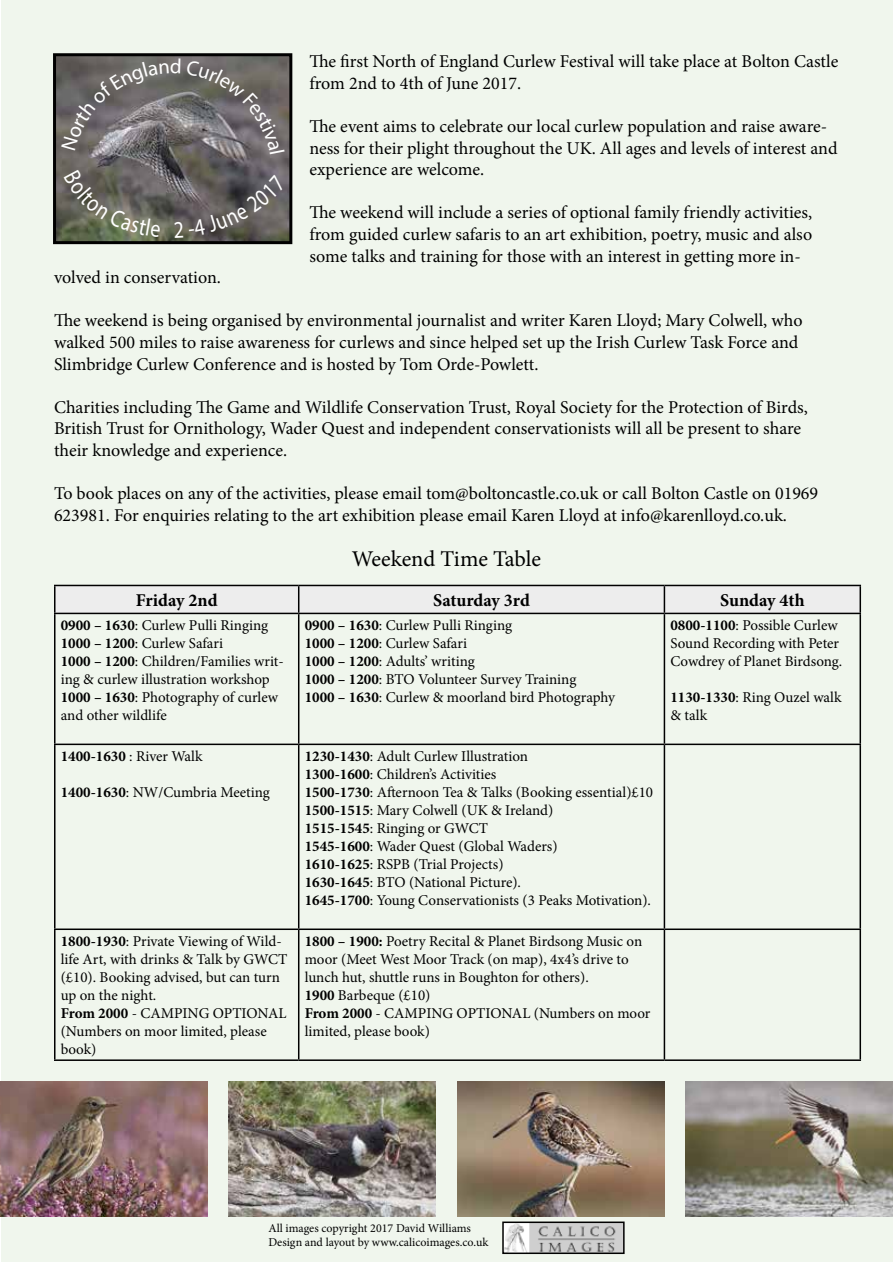
<style>
.page{position:relative;width:893px;height:1263px;background:#fff}
.page>*{position:absolute;margin:0;border:0;box-sizing:border-box;transform-origin:0 0}
.t1{font:22.5px "Minion Pro";letter-spacing:-.005em;color:#000}
.t2{font:18px/21.6px "Minion Pro";color:#000}
.t3{font:700 18px "Minion Pro";color:#000}
.t4{font:15px/18px "Minion Pro";color:#000}
.t5{font:12px/14.4px "Minion Pro";color:#000}
.s1{font-weight:700}
</style>
<div class="page">
<div style="left:1px;top:1px;width:891px;height:1261px;background:#f0f6ed"></div>
<img style="left:57px;top:57px;width:231px;height:183px">
<div style="left:53px;top:53px;width:239px;height:191px;border:3px solid #000"></div>
<hr style="left:54px;top:585px;width:245px;height:1px;background:#000">
<hr style="left:54px;top:586px;width:2px;height:27px;background:#000">
<hr style="left:664px;top:585px;width:197px;height:1px;background:#000">
<svg style="left:55px;top:585px;width:804px;height:28px"></svg>
<hr style="left:859px;top:586px;width:2px;height:27px;background:#000">
<hr style="left:54px;top:613px;width:245px;height:1px;background:#000">
<hr style="left:54px;top:614px;width:2px;height:130px;background:#000">
<hr style="left:299px;top:613px;width:365px;height:1px;background:#000">
<hr style="left:298px;top:614px;width:1px;height:130px;background:#000">
<hr style="left:664px;top:613px;width:197px;height:1px;background:#000">
<hr style="left:664px;top:614px;width:1px;height:130px;background:#000">
<hr style="left:859px;top:614px;width:2px;height:130px;background:#000">
<hr style="left:54px;top:744px;width:245px;height:1px;background:#000">
<hr style="left:54px;top:745px;width:2px;height:183px;background:#000">
<hr style="left:299px;top:744px;width:365px;height:1px;background:#000">
<hr style="left:298px;top:745px;width:1px;height:183px;background:#000">
<hr style="left:664px;top:744px;width:197px;height:1px;background:#000">
<hr style="left:664px;top:745px;width:1px;height:183px;background:#000">
<hr style="left:859px;top:745px;width:2px;height:183px;background:#000">
<hr style="left:54px;top:928px;width:245px;height:2px;background:#000">
<hr style="left:54px;top:930px;width:2px;height:129px;background:#000">
<hr style="left:299px;top:928px;width:365px;height:2px;background:#000">
<hr style="left:298px;top:930px;width:1px;height:129px;background:#000">
<hr style="left:664px;top:928px;width:197px;height:2px;background:#000">
<hr style="left:664px;top:930px;width:1px;height:129px;background:#000">
<hr style="left:859px;top:930px;width:2px;height:129px;background:#000">
<hr style="left:54px;top:1059px;width:245px;height:2px;background:#000">
<hr style="left:299px;top:1059px;width:365px;height:2px;background:#000">
<hr style="left:664px;top:1059px;width:197px;height:2px;background:#000">
<img style="left:0;top:1081px;width:207px;height:135px">
<img style="left:229px;top:1081px;width:207px;height:135px">
<img style="left:457px;top:1081px;width:207px;height:135px">
<img style="left:686px;top:1081px;width:207px;height:135px">
<img style="left:505px;top:1224px;width:117px;height:27px">
<div style="left:502px;top:1221px;width:123px;height:33px;border:2px solid #000"></div>
<svg style="left:62px;top:58px;width:223px;height:96px;background:#716d6d"></svg>
<svg style="left:64px;top:170px;width:96px;height:67px;background:#67685b"></svg>
<svg style="left:174px;top:221px;width:9px;height:17px"></svg>
<svg style="left:189px;top:175px;width:97px;height:61px;background:#5f5b5a"></svg>
<p class="t2" style="left:309px;top:51px;width:530px">The first North of England Curlew Festival will take place at Bolton Castle from 2nd to 4th of June 2017.</p>
<p class="t2" style="left:309px;top:115px;width:530px">The event aims to celebrate our local curlew population and raise aware&shy;ness for their plight throughout the UK. All ages and levels of interest and experience are welcome.</p>
<p class="t2" style="left:309px;top:202px;width:504px;text-align:justify">The weekend will include a series of optional family friendly activities, from guided curlew safaris to an art exhibition, poetry, music and also some talks and training for those with an interest in getting more in-</p>
<p class="t2" style="left:54px;top:267px;width:169px">volved in conservation.</p>
<p class="t2" style="left:54px;top:310px;width:750px">The weekend is being organised by environmental journalist and writer Karen Lloyd; Mary Colwell, who walked 500 miles to raise awareness for curlews and since helped set up the Irish Curlew Task Force and<br>Slimbridge Curlew Conference and is hosted by Tom Orde-Powlett.</p>
<p class="t2" style="left:54px;top:396px;width:755px">Charities including The Game and Wildlife Conservation Trust, Royal Society for the Protection of Birds,<br>British Trust for Ornithology, Wader Quest and independent conservationists will all be present to share their knowledge and experience.</p>
<p class="t2" style="left:54px;top:483px;width:766px">To book places on any of the activities, please email tom@boltoncastle.co.uk or call Bolton Castle on 01969<br>623981. For enquiries relating to the art exhibition please email Karen Lloyd at info@karenlloyd.co.uk.</p>
<h1 class="t1" style="left:352px;top:543px;width:191px">Weekend Time Table</h1>
<p class="t3" style="left:136px;top:587px;width:83px">Friday 2nd</p>
<p class="t3" style="left:433px;top:587px;width:98px">Saturday 3rd</p>
<p class="t3" style="left:720px;top:587px;width:86px">Sunday 4th</p>
<p class="t4" style="left:61px;top:617px;width:225px"><span class="s1">0900 – 1630</span>: Curlew Pulli Ringing<br><span class="s1">1000 – 1200</span>: Curlew Safari<br><span class="s1">1000 – 1200</span>: Children/Families writ&shy;ing &amp; curlew illustration workshop<br><span class="s1">1000 – 1630</span>: Photography of curlew and other wildlife</p>
<p class="t4" style="left:305px;top:617px;width:312px"><span class="s1">0900 – 1630</span>: Curlew Pulli Ringing<br><span class="s1">1000 – 1200</span>: Curlew Safari<br><span class="s1">1000 – 1200</span>: Adults’ writing<br><span class="s1">1000 – 1200</span>: BTO Volunteer Survey Training<br><span class="s1">1000 – 1630</span>: Curlew &amp; moorland bird Photography</p>
<p class="t4" style="left:670px;top:617px;width:173px"><span class="s1">0800-1100</span>: Possible Curlew<br>Sound Recording with Peter<br>Cowdrey of Planet Birdsong.</p>
<p class="t4" style="left:670px;top:689px;width:173px"><span class="s1">1130-1330</span>: Ring Ouzel walk &amp; talk</p>
<p class="t4" style="left:61px;top:747px;width:143px"><span class="s1">1400-1630</span> : River Walk</p>
<p class="t4" style="left:61px;top:783px;width:211px"><span class="s1">1400-1630</span>: NW/Cumbria Meeting</p>
<p class="t4" style="left:305px;top:747px;width:350px"><span class="s1">1230-1430</span>: Adult Curlew Illustration<br><span class="s1">1300-1600</span>: Children’s Activities<br><span class="s1">1500-1730</span>: Afternoon Tea &amp; Talks (Booking essential)£10<br><span class="s1">1500-1515</span>: Mary Colwell (UK &amp; Ireland)<br><span class="s1">1515-1545</span>: Ringing or GWCT<br><span class="s1">1545-1600</span>: Wader Quest (Global Waders)<br><span class="s1">1610-1625</span>: RSPB (Trial Projects)<br><span class="s1">1630-1645</span>: BTO (National Picture).<br><span class="s1">1645-1700</span>: Young Conservationists (3 Peaks Motivation).</p>
<p class="t4" style="left:61px;top:932px;width:228px"><span class="s1">1800-1930</span>: Private Viewing of Wild&shy;life Art, with drinks &amp; Talk by GWCT (£10). Booking advised, but can turn up on the night.<br><span class="s1">From 2000</span> - CAMPING OPTIONAL (Numbers on moor limited, please book)</p>
<p class="t4" style="left:305px;top:932px;width:347px"><span class="s1">1800 – 1900:</span> Poetry Recital &amp; Planet Birdsong Music on moor (Meet West Moor Track (on map), 4x4’s drive to lunch hut, shuttle runs in Boughton for others).<br><span class="s1">1900</span> Barbeque (£10)<br><span class="s1">From 2000</span> - CAMPING OPTIONAL (Numbers on moor limited, please book)</p>
<p class="t5" style="left:268px;top:1221px;width:222px">All images copyright 2017 David Williams<br>Design and layout by www.calicoimages.co.uk</p>
</div>
